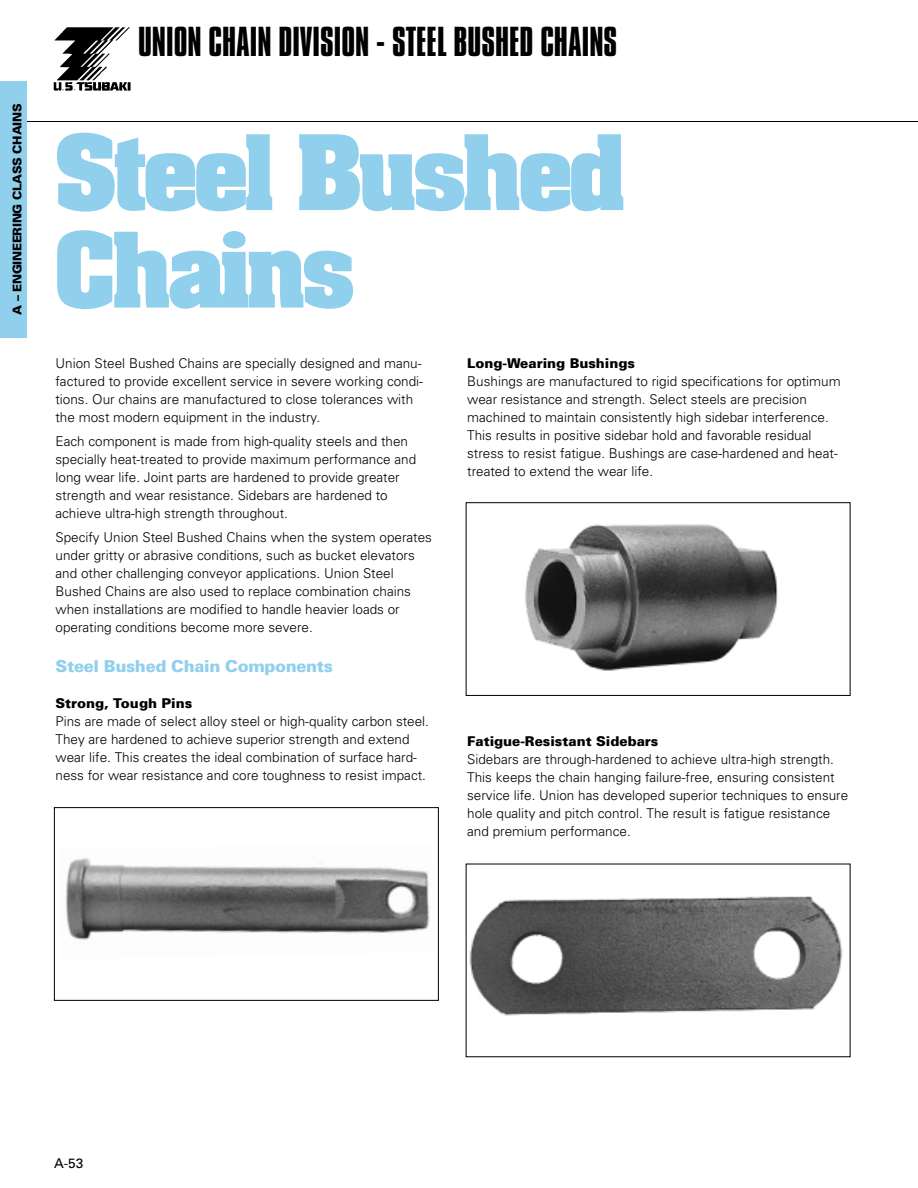
<style>
.page{position:relative;width:918px;height:1188px;background:#fff}
.page>*{position:absolute;margin:0;border:0;box-sizing:border-box;transform-origin:0 0}
.t1{font:700 88.5px/97.5px "Aachen";letter-spacing:-.05em;color:#90d0ed}
.t2{font:36px "Compacta BT";color:#000}
.t3{font:900 16.5px "Univers";letter-spacing:-.02em;color:#90d0ed}
.t4{font:300 13.5px/18px "Univers";color:#000}
.t5{font:900 13.5px "Univers";color:#000}
.t6{font:13.5px "Univers";color:#000}
.t7{font:900 12px "Univers";letter-spacing:-.02em;color:#000}
</style>
<div class="page">
<img style="left:53px;top:27px;width:78px;height:64px">
<hr style="left:0;top:121px;width:918px;height:1px;background:#000">
<div style="left:0;top:81px;width:27px;height:257px;background:#90d0ed"></div>
<img style="left:65px;top:858px;width:365px;height:82px">
<div style="left:54px;top:807px;width:385px;height:194px;border:1px solid #000"></div>
<img style="left:525px;top:524px;width:253px;height:147px">
<div style="left:466px;top:502px;width:384px;height:194px;border:1px solid #000"></div>
<img style="left:469px;top:896px;width:374px;height:120px">
<p class="t7" style="left:13px;top:315px;width:213px;rotate:-90deg">A – ENGINEERING CLASS CHAINS</p>
<h2 class="t2" style="left:138px;top:26px;width:481px">UNION CHAIN DIVISION - STEEL BUSHED CHAINS</h2>
<h1 class="t1" style="left:54px;top:133px;width:573px">Steel Bushed<br>Chains</h1>
<p class="t4" style="left:56px;top:355px;width:369px">Union Steel Bushed Chains are specially designed and manu&shy;factured to provide excellent service in severe working condi&shy;tions. Our chains are manufactured to close tolerances with the most modern equipment in the industry.</p>
<p class="t4" style="left:56px;top:433px;width:362px">Each component is made from high-quality steels and then specially heat-treated to provide maximum performance and long wear life. Joint parts are hardened to provide greater strength and wear resistance. Sidebars are hardened to achieve ultra-high strength throughout.</p>
<p class="t4" style="left:56px;top:529px;width:378px">Specify Union Steel Bushed Chains when the system operates under gritty or abrasive conditions, such as bucket elevators and other challenging conveyor applications. Union Steel Bushed Chains are also used to replace combination chains when installations are modified to handle heavier loads or operating conditions become more severe.</p>
<p class="t3" style="left:56px;top:660px;width:279px">Steel Bushed Chain Components</p>
<p class="t5" style="left:56px;top:698px;width:138px">Strong, Tough Pins</p>
<p class="t4" style="left:56px;top:713px;width:375px">Pins are made of select alloy steel or high-quality carbon steel.<br>They are hardened to achieve superior strength and extend wear life. This creates the ideal combination of surface hard&shy;ness for wear resistance and core toughness to resist impact.</p>
<p class="t5" style="left:467px;top:358px;width:169px">Long-Wearing Bushings</p>
<p class="t4" style="left:467px;top:373px;width:375px">Bushings are manufactured to rigid specifications for optimum wear resistance and strength. Select steels are precision machined to maintain consistently high sidebar interference.<br>This results in positive sidebar hold and favorable residual stress to resist fatigue. Bushings are case-hardened and heat&shy;treated to extend the wear life.</p>
<p class="t5" style="left:467px;top:737px;width:193px">Fatigue-Resistant Sidebars</p>
<p class="t4" style="left:467px;top:752px;width:383px">Sidebars are through-hardened to achieve ultra-high strength.<br>This keeps the chain hanging failure-free, ensuring consistent service life. Union has developed superior techniques to ensure hole quality and pitch control. The result is fatigue resistance and premium performance.</p>
<p class="t6" style="left:54px;top:1158px;width:31px">A-53</p>
</div>
